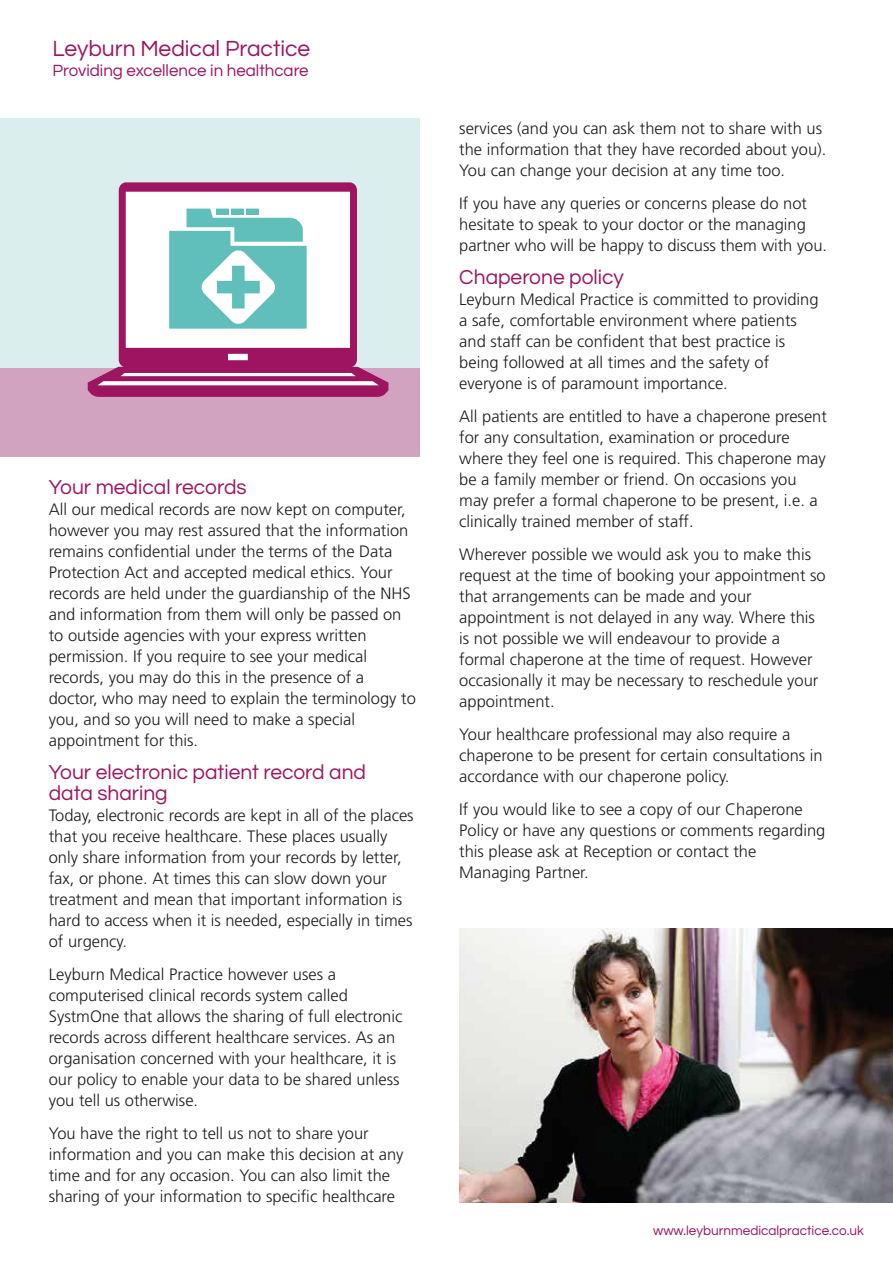
<style>
.page{position:relative;width:893px;height:1263px;background:#fff}
.page>*{position:absolute;margin:0;border:0;box-sizing:border-box;transform-origin:0 0}
.t1{font:22.8px "Questrial";color:#9e1460}
.t2{font:21px/21px "Questrial";color:#9e1460}
.t3{font:16.95px "Questrial";color:#9e1460}
.t4{font:300 16.5px/21px "Frutiger LT Std";color:#1d1d1b}
.t5{font:13.5px "Questrial";color:#9e1460}
</style>
<div class="page">
<img style="left:459px;top:928px;width:434px;height:274px">
<div style="left:0;top:118px;width:420px;height:277px;background:#daeeed"></div>
<div style="left:0;top:369px;width:420px;height:88px;background:#d2a2c1"></div>
<svg style="left:88px;top:182px;width:300px;height:215px"></svg>
<h1 class="t1" style="left:52px;top:37px;width:259px">Leyburn Medical Practice</h1>
<p class="t3" style="left:52px;top:62px;width:258px">Providing excellence in healthcare</p>
<p class="t2" style="left:49px;top:477px;width:199px">Your medical records</p>
<p class="t4" style="left:49px;top:499px;width:369px">All our medical records are now kept on computer, however you may rest assured that the information remains confidential under the terms of the Data Protection Act and accepted medical ethics. Your records are held under the guardianship of the NHS and information from them will only be passed on to outside agencies with your express written permission. If you require to see your medical records, you may do this in the presence of a doctor, who may need to explain the terminology to you, and so you will need to make a special appointment for this.</p>
<p class="t2" style="left:49px;top:762px;width:319px">Your electronic patient record and data sharing</p>
<p class="t4" style="left:49px;top:805px;width:366px">Today, electronic records are kept in all of the places that you receive healthcare. These places usually only share information from your records by letter, fax, or phone. At times this can slow down your treatment and mean that important information is hard to access when it is needed, especially in times of urgency.</p>
<p class="t4" style="left:49px;top:964px;width:355px">Leyburn Medical Practice however uses a computerised clinical records system called SystmOne that allows the sharing of full electronic records across different healthcare services. As an organisation concerned with your healthcare, it is our policy to enable your data to be shared unless you tell us otherwise.</p>
<p class="t4" style="left:49px;top:1123px;width:356px">You have the right to tell us not to share your information and you can make this decision at any time and for any occasion. You can also limit the sharing of your information to specific healthcare</p>
<p class="t4" style="left:459px;top:118px;width:369px">services (and you can ask them not to share with us the information that they have recorded about you).<br>You can change your decision at any time too.</p>
<p class="t4" style="left:459px;top:193px;width:369px">If you have any queries or concerns please do not hesitate to speak to your doctor or the managing partner who will be happy to discuss them with you.</p>
<p class="t2" style="left:459px;top:267px;width:166px">Chaperone policy</p>
<p class="t4" style="left:459px;top:289px;width:361px">Leyburn Medical Practice is committed to providing a safe, comfortable environment where patients and staff can be confident that best practice is being followed at all times and the safety of everyone is of paramount importance.</p>
<p class="t4" style="left:459px;top:406px;width:369px">All patients are entitled to have a chaperone present for any consultation, examination or procedure where they feel one is required. This chaperone may be a family member or friend. On occasions you may prefer a formal chaperone to be present, i.e. a clinically trained member of staff.</p>
<p class="t4" style="left:459px;top:544px;width:368px">Wherever possible we would ask you to make this request at the time of booking your appointment so that arrangements can be made and your appointment is not delayed in any way. Where this is not possible we will endeavour to provide a formal chaperone at the time of request. However occasionally it may be necessary to reschedule your appointment.</p>
<p class="t4" style="left:459px;top:724px;width:365px">Your healthcare professional may also require a chaperone to be present for certain consultations in accordance with our chaperone policy.</p>
<p class="t4" style="left:459px;top:799px;width:368px">If you would like to see a copy of our Chaperone Policy or have any questions or comments regarding this please ask at Reception or contact the Managing Partner.</p>
<p class="t5" style="left:653px;top:1223px;width:212px">www.leyburnmedicalpractice.co.uk</p>
</div>
